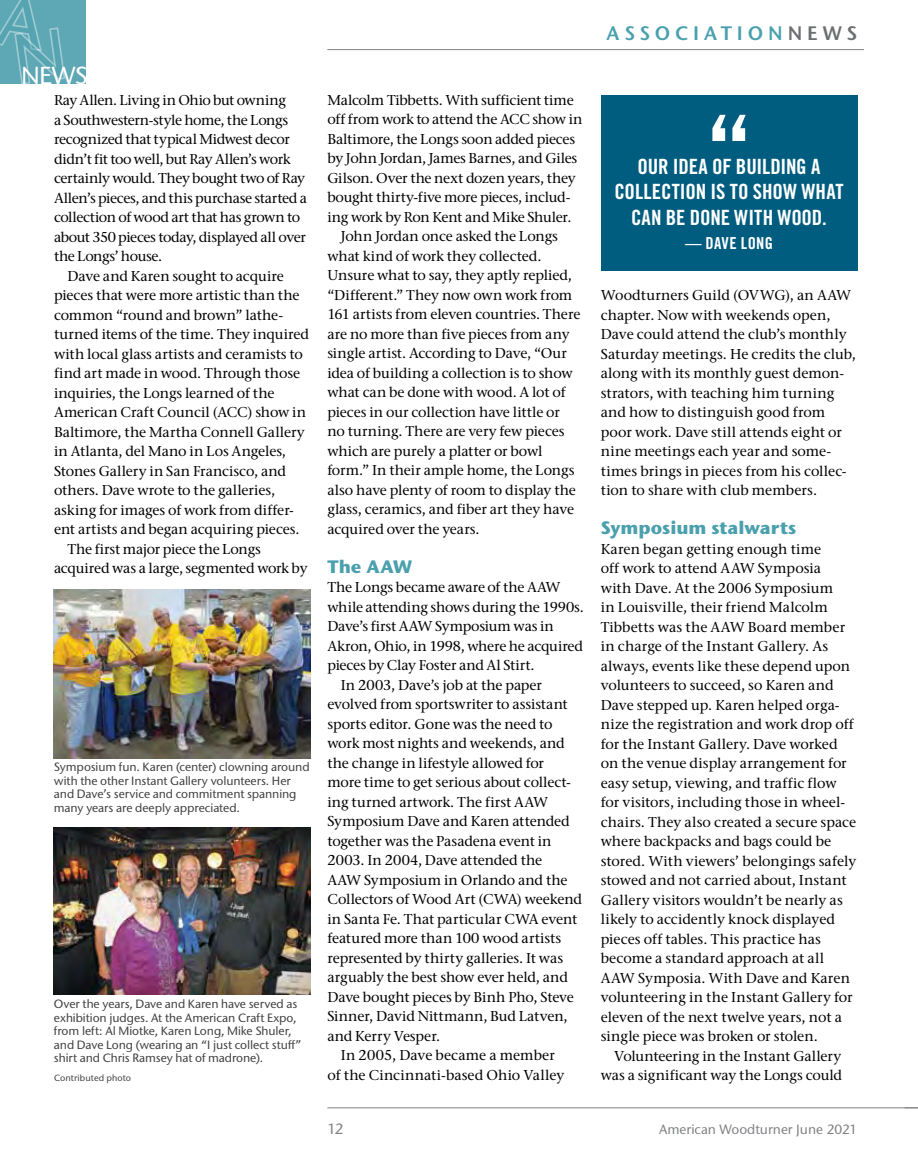
<style>
.page{position:relative;width:918px;height:1175px;background:#fff}
.page>*{position:absolute;margin:0;border:0;box-sizing:border-box;transform-origin:0 0}
.t1{font:500 24.6px "Stone Sans ITC Pro";color:#fff;scale:1.05 1}
.t2{font:21px/25.5px "Trade Gothic LT Std Bd Cn 20";letter-spacing:-.005em;color:#fff;text-align:center}
.t3{font:600 19.5px "Stone Sans ITC Pro";letter-spacing:.25em;color:#4ba0ae}
.t4{font:700 18px "Stone Sans ITC Pro";letter-spacing:-.005em;color:#4ba0ae}
.t5{font:16.5px "Trade Gothic LT Std Bd Cn 20";letter-spacing:.02em;color:#fff}
.t6{font:500 15px "Stone Sans ITC Pro";color:#808285}
.t7{font:500 14.25px/19.5px "Stone Serif ITC Pro";letter-spacing:-.005em;color:#000}
.t8{font:500 14.25px "Stone Serif ITC Pro";letter-spacing:-.025em;color:#000}
.t9{font:500 14.25px "Stone Serif ITC Pro";letter-spacing:-.03em;color:#000}
.t10{font:500 14.25px "Stone Serif ITC Pro";letter-spacing:-.035em;color:#000}
.t11{font:500 13.5px "Stone Sans ITC Pro";color:#808285}
.t12{font:500 12px/13.5px "Stone Sans ITC Pro";letter-spacing:-.005em;color:#414042}
.t13{font:500 9px "Stone Sans ITC Pro";letter-spacing:.015em;color:#414042}
.s1{color:#6d6e71}
</style>
<div class="page">
<hr style="left:327px;top:1107px;width:591px;height:1px;background:#808285">
<hr style="left:327px;top:49px;width:537px;height:1px;background:#808285">
<div style="left:0;top:0;width:86px;height:84px;background:#5ea7b4"></div>
<img style="left:54px;top:589px;width:257px;height:169px">
<img style="left:54px;top:827px;width:257px;height:167px">
<div style="left:601px;top:95px;width:256px;height:175px;background:#005d7f"></div>
<svg style="left:712px;top:115px;width:34px;height:26px"></svg>
<h1 class="t1" style="left:21px;top:60px;width:65px">NEWS</h1>
<p class="t7" style="left:54px;top:90px;width:234px">Ray Allen. Living in Ohio but owning</p>
<p class="t10" style="left:54px;top:111px;width:236px">a Southwestern-style home, the Longs</p>
<p class="t8" style="left:54px;top:130px;width:237px">recognized that typical Midwest decor</p>
<p class="t8" style="left:54px;top:150px;width:238px">didn’t fit too well, but Ray Allen’s work</p>
<p class="t8" style="left:54px;top:169px;width:253px">certainly would. They bought two of Ray</p>
<p class="t7" style="left:54px;top:188px;width:254px">Allen’s pieces, and this purchase started a</p>
<p class="t9" style="left:54px;top:208px;width:248px">collection of wood art that has grown to</p>
<p class="t9" style="left:54px;top:228px;width:253px">about 350 pieces today, displayed all over</p>
<p class="t9" style="left:54px;top:247px;width:110px">the Longs’ house.</p>
<p class="t7" style="left:67px;top:266px;width:218px">Dave and Karen sought to acquire</p>
<p class="t7" style="left:54px;top:285px;width:247px">pieces that were more artistic than the</p>
<p class="t7" style="left:54px;top:305px;width:231px">common “round and brown” lathe-</p>
<p class="t7" style="left:54px;top:324px;width:257px">turned items of the time. They inquired</p>
<p class="t7" style="left:54px;top:344px;width:251px">with local glass artists and ceramists to</p>
<p class="t7" style="left:54px;top:363px;width:248px">find art made in wood. Through those</p>
<p class="t7" style="left:54px;top:383px;width:222px">inquiries, the Longs learned of the</p>
<p class="t7" style="left:54px;top:402px;width:254px">American Craft Council (ACC) show in</p>
<p class="t7" style="left:54px;top:422px;width:252px">Baltimore, the Martha Connell Gallery</p>
<p class="t7" style="left:54px;top:441px;width:234px">in Atlanta, del Mano in Los Angeles,</p>
<p class="t7" style="left:54px;top:461px;width:234px">Stones Gallery in San Francisco, and</p>
<p class="t7" style="left:54px;top:480px;width:223px">others. Dave wrote to the galleries,</p>
<p class="t7" style="left:54px;top:500px;width:241px">asking for images of work from differ-</p>
<p class="t7" style="left:54px;top:519px;width:247px">ent artists and began acquiring pieces.</p>
<p class="t7" style="left:67px;top:539px;width:195px">The first major piece the Longs</p>
<p class="t7" style="left:54px;top:558px;width:255px">acquired was a large, segmented work by</p>
<p class="t12" style="left:54px;top:760px;width:257px">Symposium fun. Karen (center) clowning around with the other Instant Gallery volunteers. Her and Dave’s service and commitment spanning many years are deeply appreciated.</p>
<p class="t12" style="left:54px;top:997px;width:249px">Over the years, Dave and Karen have served as exhibition judges. At the American Craft Expo, from left: Al Miotke, Karen Long, Mike Shuler, and Dave Long (wearing an “I just collect stuff” shirt and Chris Ramsey hat of madrone).</p>
<p class="t13" style="left:54px;top:1072px;width:79px">Contributed photo</p>
<h3 class="t3" style="left:606px;top:21px;width:252px">ASSOCIATION<span class="s1">NEWS</span></h3>
<p class="t7" style="left:327px;top:90px;width:248px">Malcolm Tibbetts. With sufficient time</p>
<p class="t9" style="left:327px;top:111px;width:257px">off from work to attend the ACC show in</p>
<p class="t7" style="left:327px;top:129px;width:249px">Baltimore, the Longs soon added pieces</p>
<p class="t7" style="left:327px;top:149px;width:251px">by John Jordan, James Barnes, and Giles</p>
<p class="t7" style="left:327px;top:168px;width:250px">Gilson. Over the next dozen years, they</p>
<p class="t7" style="left:327px;top:188px;width:245px">bought thirty-five more pieces, includ-</p>
<p class="t8" style="left:327px;top:208px;width:246px">ing work by Ron Kent and Mike Shuler.</p>
<p class="t7" style="left:341px;top:227px;width:219px">John Jordan once asked the Longs</p>
<p class="t7" style="left:327px;top:246px;width:216px">what kind of work they collected.</p>
<p class="t7" style="left:327px;top:266px;width:246px">Unsure what to say, they aptly replied,</p>
<p class="t7" style="left:327px;top:285px;width:247px">“Different.” They now own work from</p>
<p class="t7" style="left:327px;top:305px;width:255px">161 artists from eleven countries. There</p>
<p class="t7" style="left:327px;top:324px;width:244px">are no more than five pieces from any</p>
<p class="t7" style="left:327px;top:344px;width:241px">single artist. According to Dave, “Our</p>
<p class="t7" style="left:327px;top:363px;width:247px">idea of building a collection is to show</p>
<p class="t7" style="left:327px;top:383px;width:240px">what can be done with wood. A lot of</p>
<p class="t7" style="left:327px;top:402px;width:234px">pieces in our collection have little or</p>
<p class="t7" style="left:327px;top:422px;width:239px">no turning. There are very few pieces</p>
<p class="t7" style="left:327px;top:441px;width:217px">which are purely a platter or bowl</p>
<p class="t7" style="left:327px;top:461px;width:249px">form.” In their ample home, the Longs</p>
<p class="t7" style="left:327px;top:480px;width:250px">also have plenty of room to display the</p>
<p class="t7" style="left:327px;top:500px;width:248px">glass, ceramics, and fiber art they have</p>
<p class="t7" style="left:327px;top:519px;width:154px">acquired over the years.</p>
<p class="t4" style="left:327px;top:555px;width:86px">The AAW</p>
<p class="t7" style="left:327px;top:578px;width:235px">The Longs became aware of the AAW</p>
<p class="t7" style="left:327px;top:597px;width:258px">while attending shows during the 1990s.</p>
<p class="t7" style="left:327px;top:617px;width:228px">Dave’s first AAW Symposium was in</p>
<p class="t7" style="left:327px;top:636px;width:257px">Akron, Ohio, in 1998, where he acquired</p>
<p class="t7" style="left:327px;top:656px;width:209px">pieces by Clay Foster and Al Stirt.</p>
<p class="t7" style="left:341px;top:675px;width:203px">In 2003, Dave’s job at the paper</p>
<p class="t7" style="left:327px;top:695px;width:242px">evolved from sportswriter to assistant</p>
<p class="t7" style="left:327px;top:714px;width:227px">sports editor. Gone was the need to</p>
<p class="t7" style="left:327px;top:734px;width:239px">work most nights and weekends, and</p>
<p class="t7" style="left:327px;top:753px;width:218px">the change in lifestyle allowed for</p>
<p class="t7" style="left:327px;top:772px;width:245px">more time to get serious about collect-</p>
<p class="t7" style="left:327px;top:792px;width:222px">ing turned artwork. The first AAW</p>
<p class="t7" style="left:327px;top:811px;width:244px">Symposium Dave and Karen attended</p>
<p class="t7" style="left:327px;top:831px;width:226px">together was the Pasadena event in</p>
<p class="t7" style="left:327px;top:850px;width:216px">2003. In 2004, Dave attended the</p>
<p class="t7" style="left:327px;top:870px;width:242px">AAW Symposium in Orlando and the</p>
<p class="t7" style="left:327px;top:889px;width:256px">Collectors of Wood Art (CWA) weekend</p>
<p class="t7" style="left:327px;top:909px;width:251px">in Santa Fe. That particular CWA event</p>
<p class="t7" style="left:327px;top:928px;width:235px">featured more than 100 wood artists</p>
<p class="t7" style="left:327px;top:948px;width:237px">represented by thirty galleries. It was</p>
<p class="t7" style="left:327px;top:967px;width:242px">arguably the best show ever held, and</p>
<p class="t7" style="left:327px;top:987px;width:248px">Dave bought pieces by Binh Pho, Steve</p>
<p class="t7" style="left:327px;top:1006px;width:242px">Sinner, David Nittmann, Bud Latven,</p>
<p class="t7" style="left:327px;top:1026px;width:115px">and Kerry Vesper.</p>
<p class="t7" style="left:341px;top:1045px;width:216px">In 2005, Dave became a member</p>
<p class="t7" style="left:327px;top:1065px;width:239px">of the Cincinnati-based Ohio Valley</p>
<h2 class="t2" style="left:614px;top:153px;width:231px">OUR IDEA OF BUILDING A<br>COLLECTION IS TO SHOW WHAT<br>CAN BE DONE WITH WOOD.</h2>
<p class="t5" style="left:685px;top:233px;width:89px">— DAVE LONG</p>
<p class="t7" style="left:601px;top:285px;width:257px">Woodturners Guild (OVWG), an AAW chapter. Now with weekends open, Dave could attend the club’s monthly Saturday meetings. He credits the club, along with its monthly guest demon&shy;strators, with teaching him turning and how to distinguish good from poor work. Dave still attends eight or nine meetings each year and some&shy;times brings in pieces from his collec&shy;tion to share with club members.</p>
<p class="t4" style="left:601px;top:516px;width:197px">Symposium stalwarts</p>
<p class="t7" style="left:601px;top:539px;width:257px">Karen began getting enough time<br>off work to attend AAW Symposia<br>with Dave. At the 2006 Symposium<br>in Louisville, their friend Malcolm Tibbetts was the AAW Board member in charge of the Instant Gallery. As always, events like these depend upon volunteers to succeed, so Karen and Dave stepped up. Karen helped orga&shy;nize the registration and work drop off for the Instant Gallery. Dave worked on the venue display arrangement for easy setup, viewing, and traffic flow for visitors, including those in wheel&shy;chairs. They also created a secure space where backpacks and bags could be stored. With viewers’ belongings safely stowed and not carried about, Instant Gallery visitors wouldn’t be nearly as likely to accidently knock displayed pieces off tables. This practice has become a standard approach at all AAW Symposia. With Dave and Karen volunteering in the Instant Gallery for eleven of the next twelve years, not a single piece was broken or stolen.</p>
<p class="t7" style="left:601px;top:1046px;width:243px;text-align:right">Volunteering in the Instant Gallery was a significant way the Longs could</p>
<p class="t6" style="left:327px;top:1119px;width:18px">12</p>
<p class="t11" style="left:659px;top:1120px;width:200px">American Woodturner June 2021</p>
</div>
